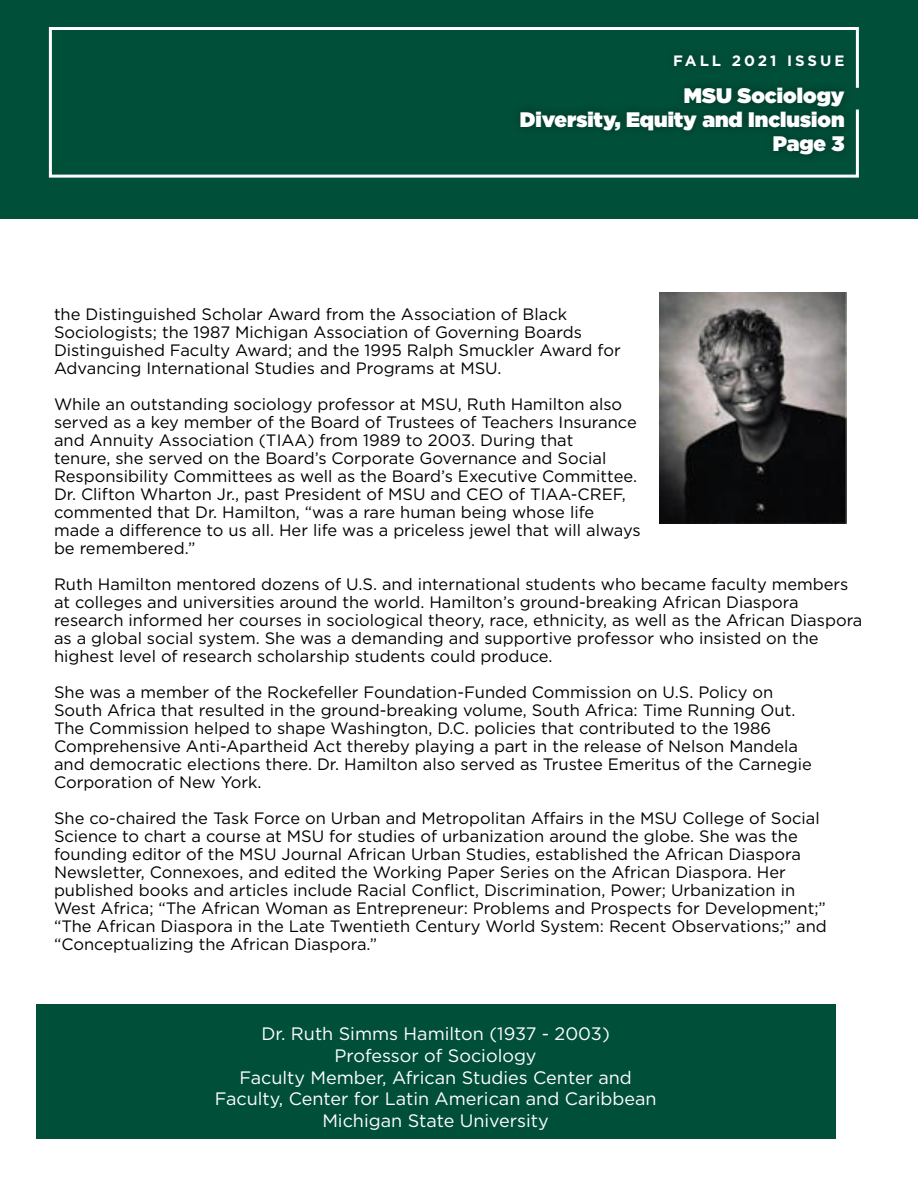
<style>
.page{position:relative;width:918px;height:1188px;background:#fff}
.page>*{position:absolute;margin:0;border:0;box-sizing:border-box;transform-origin:0 0}
.t1{font:900 21px/24px "Gotham";color:#fff;text-align:right}
.t2{font:18px/21.6px "Gotham";color:#fff;text-align:center}
.t3{font:16.5px/18px "Gotham";color:#000}
.t4{font:700 15px "Gotham";letter-spacing:.2em;color:#fff}
</style>
<div class="page">
<div style="left:0;top:0;width:918px;height:219px;background:#004f39"></div>
<svg style="left:48px;top:27px;width:811px;height:151px"></svg>
<div style="left:36px;top:1004px;width:799px;height:135px;background:#004f39"></div>
<img style="left:659px;top:292px;width:188px;height:231px">
<p class="t4" style="left:673px;top:51px;width:173px">FALL 2021 ISSUE</p>
<p class="t1" style="left:520px;top:83px;width:326px">MSU Sociology<br>Diversity, Equity and Inclusion<br>Page 3</p>
<p class="t3" style="left:54px;top:305px;width:568px">the Distinguished Scholar Award from the Association of Black Sociologists; the 1987 Michigan Association of Governing Boards Distinguished Faculty Award; and the 1995 Ralph Smuckler Award for Advancing International Studies and Programs at MSU.</p>
<p class="t3" style="left:54px;top:395px;width:588px">While an outstanding sociology professor at MSU, Ruth Hamilton also served as a key member of the Board of Trustees of Teachers Insurance and Annuity Association (TIAA) from 1989 to 2003. During that<br>tenure, she served on the Board’s Corporate Governance and Social Responsibility Committees as well as the Board’s Executive Committee.<br>Dr. Clifton Wharton Jr., past President of MSU and CEO of TIAA-CREF, commented that Dr. Hamilton, “was a rare human being whose life made a difference to us all. Her life was a priceless jewel that will always be remembered.”</p>
<p class="t3" style="left:54px;top:575px;width:810px">Ruth Hamilton mentored dozens of U.S. and international students who became faculty members at colleges and universities around the world. Hamilton’s ground-breaking African Diaspora research informed her courses in sociological theory, race, ethnicity, as well as the African Diaspora as a global social system. She was a demanding and supportive professor who insisted on the highest level of research scholarship students could produce.</p>
<p class="t3" style="left:54px;top:683px;width:759px">She was a member of the Rockefeller Foundation-Funded Commission on U.S. Policy on South Africa that resulted in the ground-breaking volume, South Africa: Time Running Out.<br>The Commission helped to shape Washington, D.C. policies that contributed to the 1986<br>Comprehensive Anti-Apartheid Act thereby playing a part in the release of Nelson Mandela and democratic elections there. Dr. Hamilton also served as Trustee Emeritus of the Carnegie Corporation of New York.</p>
<p class="t3" style="left:54px;top:809px;width:774px">She co-chaired the Task Force on Urban and Metropolitan Affairs in the MSU College of Social Science to chart a course at MSU for studies of urbanization around the globe. She was the founding editor of the MSU Journal African Urban Studies, established the African Diaspora Newsletter, Connexoes, and edited the Working Paper Series on the African Diaspora. Her published books and articles include Racial Conflict, Discrimination, Power; Urbanization in West Africa; “The African Woman as Entrepreneur: Problems and Prospects for Development;” “The African Diaspora in the Late Twentieth Century World System: Recent Observations;” and “Conceptualizing the African Diaspora.”</p>
<p class="t2" style="left:215px;top:1023px;width:443px">Dr. Ruth Simms Hamilton (1937 - 2003)<br>Professor of Sociology<br>Faculty Member, African Studies Center and Faculty, Center for Latin American and Caribbean Michigan State University</p>
</div>
